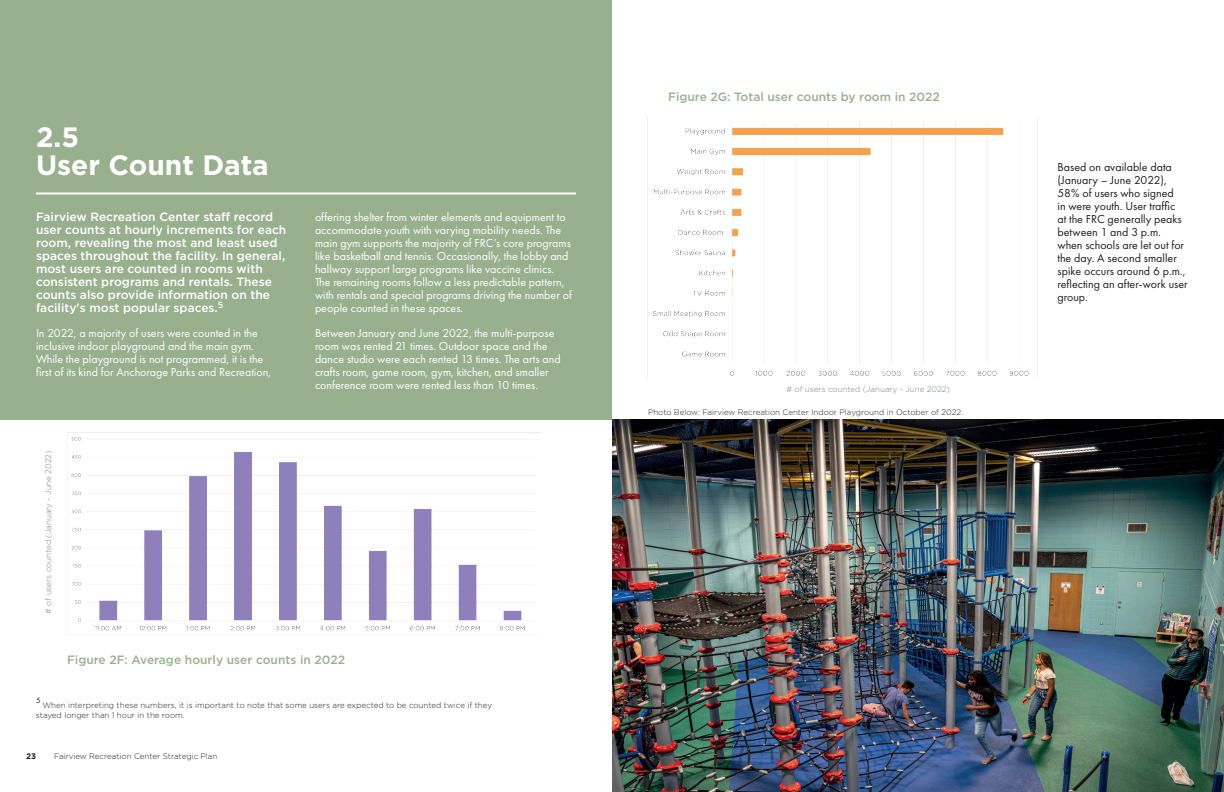
<style>
.page{position:relative;width:1224px;height:792px;background:#fff}
.page>*{position:absolute;margin:0;border:0;box-sizing:border-box;transform-origin:0 0}
.t1{font:700 28px/28px "Gotham";color:#fff}
.t2{font:12px/13px "Futura PT";color:#fff}
.t3{font:500 12px/13px "Gotham";color:#fff}
.t4{font:12px/13px "Futura PT";color:#231f20}
.t5{font:500 12px "Gotham";color:#99b08f}
.t6{font:300 8px/9.6px "Gotham";color:#231f20}
.t7{font:300 8px "Gotham";color:#7d8082}
.t8{font:700 8px "Gotham";color:#231f20}
.t9{font:7.9px "Futura PT";color:#231f20}
</style>
<div class="page">
<div style="left:0;top:0;width:612px;height:419px;background:#99b08f"></div>
<hr style="left:36px;top:192px;width:540px;height:2px;background:#fff">
<img style="left:71px;top:437px;width:464px;height:194px">
<img style="left:653px;top:121px;width:376px;height:255px">
<img style="left:612px;top:419px;width:612px;height:373px">
<h1 class="t1" style="left:36px;top:122px;width:234px">2.5<br>User Count Data</h1>
<p class="t3" style="left:36px;top:210px;width:252px">Fairview Recreation Center staff record user counts at hourly increments for each room, revealing the most and least used spaces throughout the facility. In general, most users are counted in rooms with consistent programs and rentals. These counts also provide information on the facility's most popular spaces.<sup>5</sup></p>
<p class="t2" style="left:36px;top:327px;width:237px">In 2022, a majority of users were counted in the inclusive indoor playground and the main gym.<br>While the playground is not programmed, it is the first of its kind for Anchorage Parks and Recreation,</p>
<p class="t7" style="left:43px;top:614px;width:165px;rotate:-90deg"># of users counted (January - June 2022)</p>
<p class="t2" style="left:315px;top:210px;width:258px">offering shelter from winter elements and equipment to accommodate youth with varying mobility needs. The main gym supports the majority of FRC’s core programs like basketball and tennis. Occasionally, the lobby and hallway support large programs like vaccine clinics.<br>The remaining rooms follow a less predictable pattern, with rentals and special programs driving the number of people counted in these spaces.</p>
<p class="t2" style="left:315px;top:326px;width:247px">Between January and June 2022, the multi-purpose room was rented 21 times. Outdoor space and the dance studio were each rented 13 times. The arts and crafts room, game room, gym, kitchen, and smaller conference room were rented less than 10 times.</p>
<p class="t5" style="left:67px;top:652px;width:280px">Figure 2F: Average hourly user counts in 2022</p>
<p class="t9" style="left:36px;top:696px;width:6px">5</p>
<p class="t6" style="left:36px;top:701px;width:458px;text-indent:6px">When interpreting these numbers, it is important to note that some users are expected to be counted twice if they stayed longer than 1 hour in the room.</p>
<p class="t8" style="left:26px;top:751px;width:11px">23</p>
<p class="t6" style="left:54px;top:751px;width:165px">Fairview Recreation Center Strategic Plan</p>
<p class="t5" style="left:668px;top:88px;width:273px">Figure 2G: Total user counts by room in 2022</p>
<p class="t7" style="left:787px;top:384px;width:165px"># of users counted (January - June 2022)</p>
<p class="t6" style="left:648px;top:407px;width:317px">Photo Below: Fairview Recreation Center Indoor Playground in October of 2022.</p>
<p class="t4" style="left:1058px;top:161px;width:132px">Based on available data (January – June 2022),<br>58% of users who signed<br>in were youth. User traffic<br>at the FRC generally peaks between 1 and 3 p.m. when schools are let out for the day. A second smaller spike occurs around 6 p.m., reflecting an after-work user group.</p>
</div>
